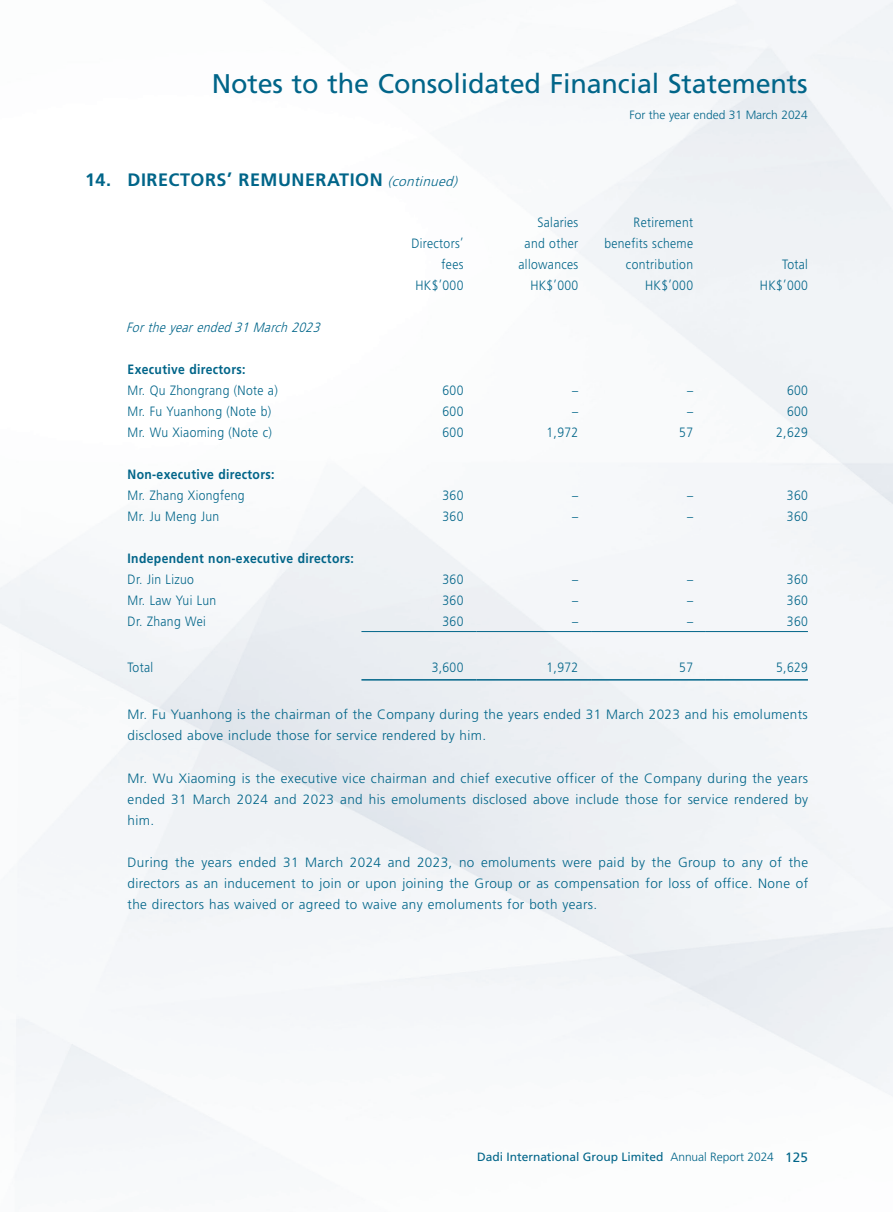
<style>
.page{position:relative;width:893px;height:1212px;background:#fff}
.page>*{position:absolute;margin:0;border:0;box-sizing:border-box;transform-origin:0 0}
.t1{font:27px "Frutiger LT Std";letter-spacing:-.005em;color:#016589}
.t2{font:700 18px "Frutiger LT Std";letter-spacing:.03em;color:#016589}
.t3{font:300 13.5px/21px "Frutiger LT Std";letter-spacing:.03em;color:#016589;text-align:justify}
.t4{font:300 13.5px/21px "Frutiger LT Std";letter-spacing:.03em;color:#016589;text-align:right;scale:.9 1}
.t5{font:700 13.5px "Frutiger LT Std";letter-spacing:.03em;color:#016589;scale:.9 1}
.t6{font:italic 300 13.5px "Frutiger LT Std";color:#016589;scale:.9 1}
.t7{font:12px "Frutiger LT Std";color:#016589}
.t8{font:300 12px "Frutiger LT Std";letter-spacing:-.005em;color:#016589}
.s1{font-weight:300;font-style:italic;font-size:13.5px}
.s2{font-weight:300}
.s3{font-size:13.5px}
</style>
<div class="page">
<img style="left:0;top:0;width:893px;height:1170px">
<hr style="left:361px;top:631px;width:115px;height:1px;background:#016589">
<hr style="left:476px;top:631px;width:115px;height:1px;background:#016589">
<hr style="left:591px;top:631px;width:115px;height:1px;background:#016589">
<hr style="left:706px;top:631px;width:102px;height:1px;background:#016589">
<hr style="left:361px;top:679px;width:115px;height:1px;background:#016589">
<hr style="left:476px;top:679px;width:115px;height:1px;background:#016589">
<hr style="left:591px;top:679px;width:115px;height:1px;background:#016589">
<hr style="left:706px;top:679px;width:102px;height:1px;background:#016589">
<h1 class="t1" style="left:212px;top:67px;width:597px">Notes to the Consolidated Financial Statements</h1>
<p class="t8" style="left:630px;top:108px;width:180px">For the year ended 31 March 2024</p>
<h2 class="t2" style="left:85px;top:169px;width:377px">14. DIRECTORS’ REMUNERATION <span class="s1">(continued)</span></h2>
<p class="t4" style="left:411px;top:233px;width:59px">Directors’ fees</p>
<p class="t4" style="left:519px;top:212px;width:68px">Salaries and other allowances</p>
<p class="t4" style="left:604px;top:212px;width:100px">Retirement benefits scheme contribution</p>
<p class="t4" style="left:782px;top:254px;width:30px">Total</p>
<p class="t4" style="left:416px;top:275px;width:55px">HK$’000</p>
<p class="t4" style="left:530px;top:275px;width:55px">HK$’000</p>
<p class="t4" style="left:645px;top:275px;width:55px">HK$’000</p>
<p class="t4" style="left:760px;top:275px;width:55px">HK$’000</p>
<p class="t6" style="left:126px;top:320px;width:221px">Fortheyearended31March2023</p>
<p class="t5" style="left:128px;top:361px;width:133px">Executive directors:</p>
<p class="t4" style="left:128px;top:380px;width:168px">Mr. Qu Zhongrang (Note a)</p>
<p class="t4" style="left:443px;top:380px;width:25px">600</p>
<p class="t4" style="left:572px;top:380px;width:8px">–</p>
<p class="t4" style="left:687px;top:380px;width:8px">–</p>
<p class="t4" style="left:787px;top:380px;width:25px">600</p>
<p class="t4" style="left:128px;top:401px;width:161px">Mr. Fu Yuanhong (Note b)</p>
<p class="t4" style="left:443px;top:401px;width:25px">600</p>
<p class="t4" style="left:572px;top:401px;width:8px">–</p>
<p class="t4" style="left:687px;top:401px;width:8px">–</p>
<p class="t4" style="left:787px;top:401px;width:25px">600</p>
<p class="t4" style="left:128px;top:422px;width:162px">Mr. Wu Xiaoming (Note c)</p>
<p class="t4" style="left:443px;top:422px;width:25px">600</p>
<p class="t4" style="left:547px;top:422px;width:37px">1,972</p>
<p class="t4" style="left:679px;top:422px;width:17px">57</p>
<p class="t4" style="left:776px;top:422px;width:37px">2,629</p>
<p class="t5" style="left:128px;top:466px;width:165px">Non-executive directors:</p>
<p class="t4" style="left:128px;top:485px;width:132px">Mr. Zhang Xiongfeng</p>
<p class="t4" style="left:443px;top:485px;width:25px">360</p>
<p class="t4" style="left:572px;top:485px;width:8px">–</p>
<p class="t4" style="left:687px;top:485px;width:8px">–</p>
<p class="t4" style="left:787px;top:485px;width:25px">360</p>
<p class="t4" style="left:128px;top:506px;width:103px">Mr. Ju Meng Jun</p>
<p class="t4" style="left:443px;top:506px;width:25px">360</p>
<p class="t4" style="left:572px;top:506px;width:8px">–</p>
<p class="t4" style="left:687px;top:506px;width:8px">–</p>
<p class="t4" style="left:787px;top:506px;width:25px">360</p>
<p class="t5" style="left:128px;top:550px;width:253px">Independent non-executive directors:</p>
<p class="t4" style="left:128px;top:569px;width:75px">Dr. Jin Lizuo</p>
<p class="t4" style="left:443px;top:569px;width:25px">360</p>
<p class="t4" style="left:572px;top:569px;width:8px">–</p>
<p class="t4" style="left:687px;top:569px;width:8px">–</p>
<p class="t4" style="left:787px;top:569px;width:25px">360</p>
<p class="t4" style="left:128px;top:590px;width:100px">Mr. Law Yui Lun</p>
<p class="t4" style="left:443px;top:590px;width:25px">360</p>
<p class="t4" style="left:572px;top:590px;width:8px">–</p>
<p class="t4" style="left:687px;top:590px;width:8px">–</p>
<p class="t4" style="left:787px;top:590px;width:25px">360</p>
<p class="t4" style="left:128px;top:611px;width:89px">Dr. Zhang Wei</p>
<p class="t4" style="left:443px;top:611px;width:25px">360</p>
<p class="t4" style="left:572px;top:611px;width:8px">–</p>
<p class="t4" style="left:687px;top:611px;width:8px">–</p>
<p class="t4" style="left:787px;top:611px;width:25px">360</p>
<p class="t4" style="left:128px;top:657px;width:30px">Total</p>
<p class="t4" style="left:432px;top:657px;width:37px">3,600</p>
<p class="t4" style="left:547px;top:657px;width:37px">1,972</p>
<p class="t4" style="left:679px;top:657px;width:17px">57</p>
<p class="t4" style="left:776px;top:657px;width:37px">5,629</p>
<p class="t3" style="left:128px;top:704px;width:682px">Mr. Fu Yuanhong is the chairman of the Company during the years ended 31 March 2023 and his emoluments disclosed above include those for service rendered by him.</p>
<p class="t3" style="left:128px;top:768px;width:682px">Mr. Wu Xiaoming is the executive vice chairman and chief executive officer of the Company during the years ended 31 March 2024 and 2023 and his emoluments disclosed above include those for service rendered by him.</p>
<p class="t3" style="left:128px;top:852px;width:682px">During the years ended 31 March 2024 and 2023, no emoluments were paid by the Group to any of the directors as an inducement to join or upon joining the Group or as compensation for loss of office. None of the directors has waived or agreed to waive any emoluments for both years.</p>
<p class="t7" style="left:477px;top:1150px;width:332px">Dadi International Group Limited <span class="s2">Annual Report 2024</span> <span class="s3">125</span></p>
</div>
